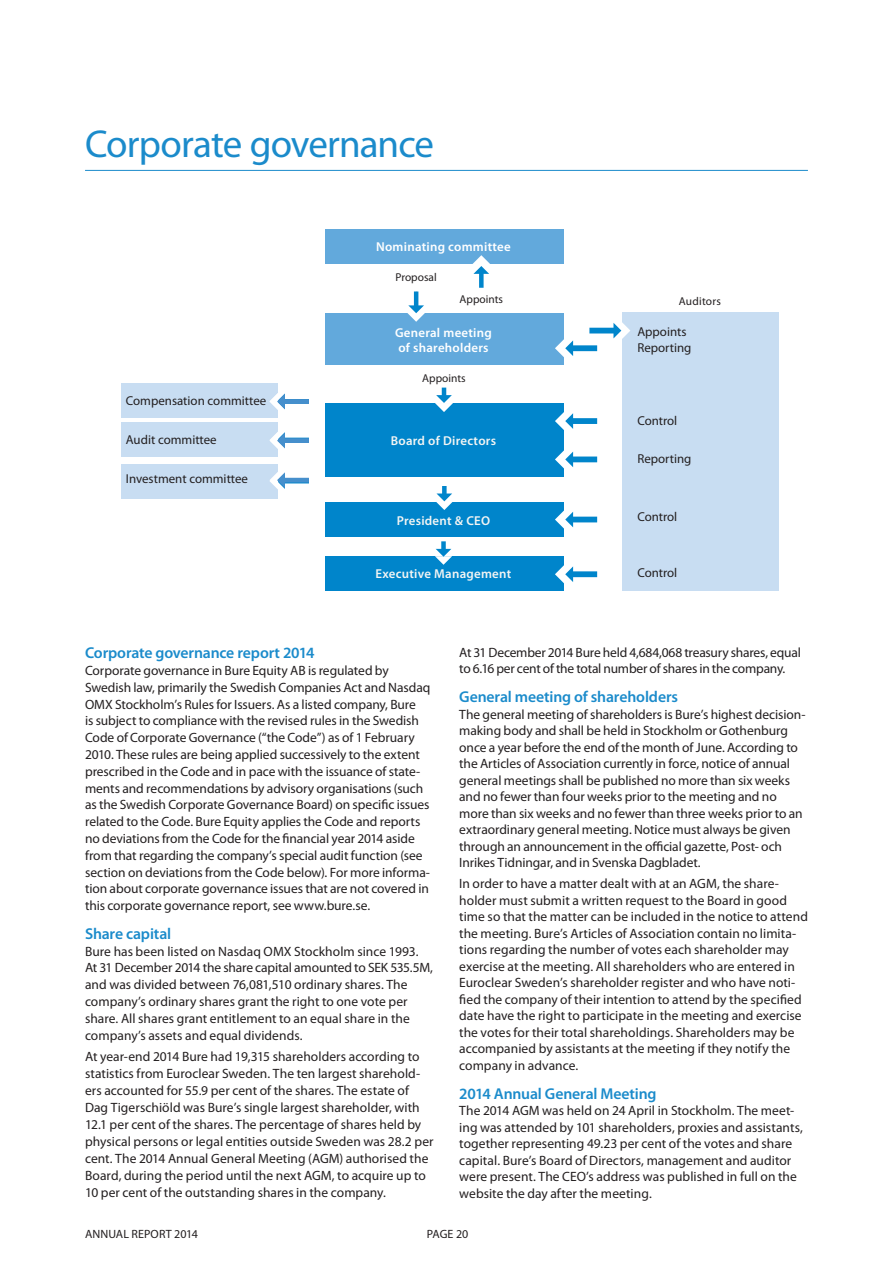
<style>
.page{position:relative;width:893px;height:1263px;background:#fff}
.page>*{position:absolute;margin:0;border:0;box-sizing:border-box;transform-origin:0 0}
.t1{font:39px "Myriad Pro";letter-spacing:-.02em;color:#1b8bcb}
.H2_Mellanrubrik_-_ni{font:600 15.75px "Myriad Pro";letter-spacing:-.01em;color:#1b8bcb}
.body{font:13.5px/16.5px "Myriad Pro";color:#231f20}
.body-2{font:13.5px/16.8px "Myriad Pro";letter-spacing:-.02em;color:#231f20}
.t2{font:12.9px/15.9px "Myriad Pro";color:#231f20}
.t3{font:600 12.9px "Myriad Pro";letter-spacing:.02em;color:#f3f5f4}
.t4{font:600 12.9px/15px "Myriad Pro";letter-spacing:.02em;color:#fff}
.t5{font:12px "Myriad Pro";letter-spacing:.005em;color:#231f20}
.t6{font:11.4px "Myriad Pro";color:#231f20}
.t7{font:11.4px "Myriad Pro";letter-spacing:.02em;color:#231f20}
</style>
<div class="page">
<hr style="left:85px;top:170px;width:723px;height:1px;background:#1b8bcb">
<div style="left:121px;top:384px;width:157px;height:34px;background:#c8ddf2"></div>
<div style="left:121px;top:423px;width:157px;height:34px;background:#c8ddf2"></div>
<div style="left:121px;top:464px;width:157px;height:34px;background:#c8ddf2"></div>
<hr style="left:283px;top:479px;width:26px;height:4px;background:#258acb">
<div style="left:572px;top:345px;width:25px;height:6px;background:#0085cb"></div>
<div style="left:622px;top:313px;width:157px;height:278px;background:#c8ddf2"></div>
<svg style="left:613px;top:322px;width:17px;height:17px"></svg>
<div style="left:589px;top:328px;width:26px;height:5px;background:#0085cb"></div>
<div style="left:572px;top:456px;width:25px;height:6px;background:#0085cb"></div>
<div style="left:572px;top:418px;width:25px;height:6px;background:#0085cb"></div>
<div style="left:572px;top:517px;width:25px;height:5px;background:#0085cb"></div>
<div style="left:572px;top:571px;width:25px;height:6px;background:#0085cb"></div>
<div style="left:325px;top:313px;width:238px;height:51px;background:#62a9dc"></div>
<svg style="left:555px;top:339px;width:18px;height:18px"></svg>
<svg style="left:407px;top:305px;width:18px;height:17px"></svg>
<hr style="left:414px;top:291px;width:4px;height:16px;background:#0085cb">
<div style="left:325px;top:404px;width:238px;height:73px;background:#0085cb"></div>
<svg style="left:555px;top:450px;width:18px;height:18px"></svg>
<svg style="left:555px;top:412px;width:18px;height:18px"></svg>
<svg style="left:435px;top:388px;width:18px;height:24px"></svg>
<div style="left:325px;top:502px;width:238px;height:34px;background:#0085cb"></div>
<svg style="left:555px;top:510px;width:18px;height:19px"></svg>
<svg style="left:436px;top:493px;width:17px;height:17px"></svg>
<div style="left:442px;top:486px;width:5px;height:9px;background:#0085cb"></div>
<div style="left:325px;top:556px;width:238px;height:34px;background:#0085cb"></div>
<svg style="left:555px;top:565px;width:18px;height:18px"></svg>
<svg style="left:435px;top:549px;width:17px;height:16px"></svg>
<div style="left:441px;top:541px;width:5px;height:9px;background:#0085cb"></div>
<div style="left:325px;top:230px;width:238px;height:34px;background:#62a9dc"></div>
<svg style="left:472px;top:255px;width:18px;height:19px"></svg>
<div style="left:479px;top:272px;width:5px;height:16px;background:#0085cb"></div>
<svg style="left:269px;top:393px;width:16px;height:17px"></svg>
<div style="left:283px;top:399px;width:26px;height:5px;background:#468fcc"></div>
<svg style="left:269px;top:432px;width:16px;height:17px"></svg>
<div style="left:283px;top:438px;width:26px;height:5px;background:#468fcc"></div>
<svg style="left:269px;top:472px;width:16px;height:17px"></svg>
<hr style="left:283px;top:478px;width:26px;height:4px;background:#468fcc">
<h1 class="t1" style="left:85px;top:122px;width:351px">Corporate governance</h1>
<p class="t4" style="left:376px;top:239px;width:136px">Nominating committee</p>
<p class="t2" style="left:126px;top:393px;width:142px">Compensation committee</p>
<p class="t2" style="left:126px;top:432px;width:92px">Audit committee</p>
<p class="t2" style="left:126px;top:471px;width:124px">Investment committee</p>
<p class="t6" style="left:396px;top:271px;width:43px">Proposal</p>
<p class="t6" style="left:460px;top:292px;width:45px">Appoints</p>
<p class="t4" style="left:395px;top:325px;width:98px">General meeting of shareholders</p>
<p class="t6" style="left:422px;top:372px;width:45px">Appoints</p>
<p class="t3" style="left:391px;top:434px;width:107px">Board of Directors</p>
<p class="t3" style="left:397px;top:513px;width:95px">President &amp; CEO</p>
<p class="t3" style="left:376px;top:566px;width:137px">Executive Management</p>
<p class="t7" style="left:679px;top:295px;width:44px">Auditors</p>
<p class="t2" style="left:637px;top:324px;width:56px">Appoints<br>Reporting</p>
<p class="t2" style="left:637px;top:413px;width:42px">Control</p>
<p class="t2" style="left:637px;top:451px;width:56px">Reporting</p>
<p class="t2" style="left:637px;top:509px;width:42px">Control</p>
<p class="t2" style="left:637px;top:565px;width:42px">Control</p>
<p class="H2_Mellanrubrik_-_ni" style="left:85px;top:644px;width:231px">Corporate governance report 2014</p>
<p class="body" style="left:85px;top:662px;width:347px">Corporate governance in Bure Equity AB is regulated by Swedish law, primarily the Swedish Companies Act and Nasdaq OMX Stockholm’s Rules for Issuers. As a listed company, Bure<br>is subject to compliance with the revised rules in the Swedish Code of Corporate Governance (“the Code”) as of 1 February 2010. These rules are being applied successively to the extent prescribed in the Code and in pace with the issuance of state&shy;ments and recommendations by advisory organisations (such as the Swedish Corporate Governance Board) on specific issues related to the Code. Bure Equity applies the Code and reports no deviations from the Code for the financial year 2014 aside from that regarding the company’s special audit function (see section on deviations from the Code below). For more informa&shy;tion about corporate governance issues that are not covered in this corporate governance report, see www.bure.se.</p>
<p class="H2_Mellanrubrik_-_ni" style="left:85px;top:925px;width:88px">Share capital</p>
<p class="body" style="left:85px;top:943px;width:349px">Bure has been listed on Nasdaq OMX Stockholm since 1993.<br>At 31 December 2014 the share capital amounted to SEK 535.5M, and was divided between 76,081,510 ordinary shares. The company’s ordinary shares grant the right to one vote per share. All shares grant entitlement to an equal share in the company’s assets and equal dividends.</p>
<p class="body" style="left:85px;top:1048px;width:350px;line-height:17px">At year-end 2014 Bure had 19,315 shareholders according to statistics from Euroclear Sweden. The ten largest sharehold&shy;ers accounted for 55.9 per cent of the shares. The estate of Dag Tigerschiöld was Bure’s single largest shareholder, with 12.1 per cent of the shares. The percentage of shares held by physical persons or legal entities outside Sweden was 28.2 per cent. The 2014 Annual General Meeting (AGM) authorised the Board, during the period until the next AGM, to acquire up to 10 per cent of the outstanding shares in the company.</p>
<p class="body-2" style="left:459px;top:644px;width:343px">At 31 December 2014 Bure held 4,684,068 treasury shares, equal to 6.16 per cent of the total number of shares in the company.</p>
<p class="H2_Mellanrubrik_-_ni" style="left:459px;top:688px;width:220px">General meeting of shareholders</p>
<p class="body" style="left:459px;top:706px;width:348px">The general meeting of shareholders is Bure’s highest decision&shy;making body and shall be held in Stockholm or Gothenburg once a year before the end of the month of June. According to the Articles of Association currently in force, notice of annual general meetings shall be published no more than six weeks and no fewer than four weeks prior to the meeting and no more than six weeks and no fewer than three weeks prior to an extraordinary general meeting. Notice must always be given through an announcement in the official gazette, Post- och Inrikes Tidningar, and in Svenska Dagbladet.</p>
<p class="body" style="left:459px;top:875px;width:350px">In order to have a matter dealt with at an AGM, the share&shy;holder must submit a written request to the Board in good time so that the matter can be included in the notice to attend the meeting. Bure’s Articles of Association contain no limita&shy;tions regarding the number of votes each shareholder may exercise at the meeting. All shareholders who are entered in Euroclear Sweden’s shareholder register and who have noti&shy;fied the company of their intention to attend by the specified date have the right to participate in the meeting and exercise the votes for their total shareholdings. Shareholders may be accompanied by assistants at the meeting if they notify the company in advance.</p>
<p class="H2_Mellanrubrik_-_ni" style="left:459px;top:1084px;width:199px">2014 Annual General Meeting</p>
<p class="body" style="left:459px;top:1102px;width:345px">The 2014 AGM was held on 24 April in Stockholm. The meet&shy;ing was attended by 101 shareholders, proxies and assistants, together representing 49.23 per cent of the votes and share capital. Bure’s Board of Directors, management and auditor were present. The CEO’s address was published in full on the website the day after the meeting.</p>
<p class="t5" style="left:85px;top:1227px;width:114px">ANNUAL REPORT 2014</p>
<p class="t5" style="left:427px;top:1227px;width:43px">PAGE 20</p>
</div>
